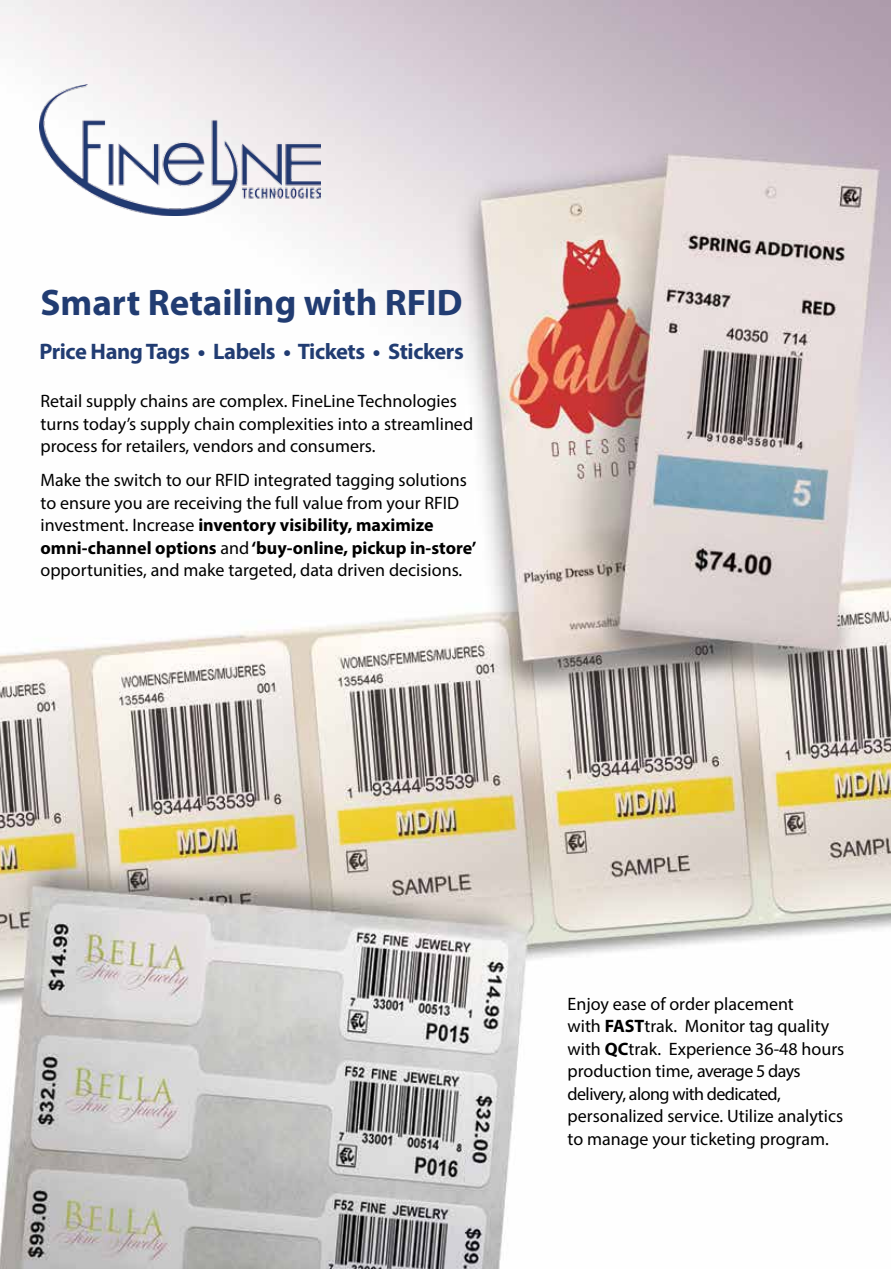
<style>
.page{position:relative;width:891px;height:1269px;background:#fff}
.page>*{position:absolute;margin:0;border:0;box-sizing:border-box;transform-origin:0 0}
.t1{font:700 37.05px "Myriad Pro";color:#213c72}
.t2{font:700 22.5px "Myriad Pro";letter-spacing:-.02em;color:#213c72}
.t3{font:18px/22.5px "Myriad Pro";color:#000}
.s1{font-weight:700}
</style>
<div class="page">
<img style="left:0;top:0;width:891px;height:1269px">
<img style="left:39px;top:85px;width:281px;height:130px">
<h1 class="t1" style="left:40px;top:278px;width:424px">Smart Retailing with RFID</h1>
<p class="t2" style="left:39px;top:336px;width:426px">Price Hang Tags • Labels • Tickets • Stickers</p>
<p class="t3" style="left:40px;top:390px;width:434px">Retail supply chains are complex. FineLine Technologies turns today’s supply chain complexities into a streamlined process for retailers, vendors and consumers.</p>
<p class="t3" style="left:40px;top:468px;width:438px">Make the switch to our RFID integrated tagging solutions to ensure you are receiving the full value from your RFID investment. Increase <span class="s1">inventory visibility, maximize omni-channel options</span> and <span class="s1">‘buy-online, pickup in-store’ </span>opportunities, and make targeted, data driven decisions.</p>
<p class="t3" style="left:568px;top:992px;width:278px">Enjoy ease of order placement<br>with <span class="s1">FAST</span>trak. Monitor tag quality with <span class="s1">QC</span>trak. Experience 36-48 hours production time, average 5 days delivery, along with dedicated, personalized service. Utilize analytics to manage your ticketing program.</p>
</div>
